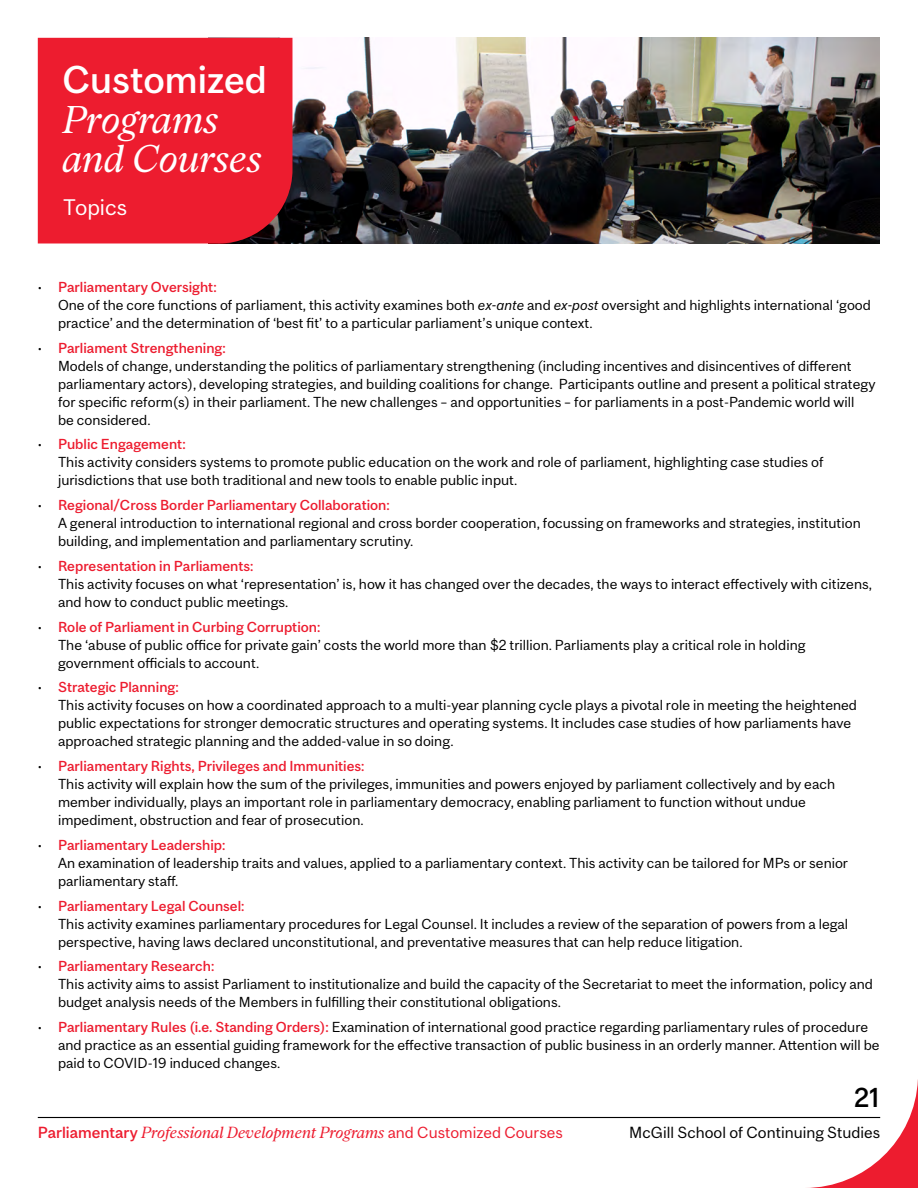
<style>
.page{position:relative;width:918px;height:1188px;background:#fff}
.page>*{position:absolute;margin:0;border:0;box-sizing:border-box;transform-origin:0 0}
.t1{font:italic 36px/39.6px "Mc Gill Serif";color:#fff}
.t2{font:500 36px "Mc Gill Sans";color:#fff}
.t3{font:500 25.5px "Mc Gill Sans";color:#000}
.t4{font:21px "Mc Gill Sans";color:#fff}
.t5{font:italic 15px "Mc Gill Serif";color:#ed1c2f}
.t6{font:15px "Mc Gill Sans";color:#000}
.t7{font:13.5px/18px "Mc Gill Sans";color:#000}
.s1{font-weight:500;color:#ed1c2f}
.s2{font-style:italic}
.s3{font-family:"Mc Gill Sans";font-weight:500;font-style:normal}
.s4{font-family:"Mc Gill Sans";font-style:normal}
</style>
<div class="page">
<hr style="left:38px;top:1117px;width:842px;height:1px;background:#000">
<svg style="left:804px;top:1079px;width:114px;height:109px"></svg>
<img style="left:292px;top:38px;width:588px;height:206px">
<div style="left:38px;top:38px;width:254px;height:206px;background:#ed1c2f"></div>
<h1 class="t2" style="left:62px;top:58px;width:206px">Customized</h1>
<h1 class="t1" style="left:62px;top:99px;width:201px">Programs and Courses</h1>
<h3 class="t4" style="left:63px;top:195px;width:66px">Topics</h3>
<p class="t7" style="left:58px;top:278px;width:814px;text-indent:-20px">• <span class="s1">Parliamentary Oversight:<br></span>One of the core functions of parliament, this activity examines both <span class="s2">ex-ante</span> and <span class="s2">ex-post</span> oversight and highlights international ‘good practice’ and the determination of ‘best fit’ to a particular parliament’s unique context.</p>
<p class="t7" style="left:58px;top:339px;width:819px;text-indent:-20px">• <span class="s1">Parliament Strengthening:<br></span>Models of change, understanding the politics of parliamentary strengthening (including incentives and disincentives of different parliamentary actors), developing strategies, and building coalitions for change. Participants outline and present a political strategy for specific reform(s) in their parliament. The new challenges – and opportunities – for parliaments in a post-Pandemic world will<br>be considered.</p>
<p class="t7" style="left:58px;top:435px;width:767px;text-indent:-20px">• <span class="s1">Public Engagement:<br></span>This activity considers systems to promote public education on the work and role of parliament, highlighting case studies of jurisdictions that use both traditional and new tools to enable public input.</p>
<p class="t7" style="left:58px;top:496px;width:804px;text-indent:-20px">• <span class="s1">Regional/Cross Border Parliamentary Collaboration:<br></span>A general introduction to international regional and cross border cooperation, focussing on frameworks and strategies, institution building, and implementation and parliamentary scrutiny.</p>
<p class="t7" style="left:58px;top:557px;width:816px;text-indent:-20px">• <span class="s1">Representation in Parliaments:<br></span>This activity focuses on what ‘representation’ is, how it has changed over the decades, the ways to interact effectively with citizens, and how to conduct public meetings.</p>
<p class="t7" style="left:58px;top:618px;width:749px;text-indent:-20px">• <span class="s1">Role of Parliament in Curbing Corruption:<br></span>The ‘abuse of public office for private gain’ costs the world more than $2 trillion. Parliaments play a critical role in holding government officials to account.</p>
<p class="t7" style="left:58px;top:678px;width:801px;text-indent:-20px">• <span class="s1">Strategic Planning:<br></span>This activity focuses on how a coordinated approach to a multi-year planning cycle plays a pivotal role in meeting the heightened public expectations for stronger democratic structures and operating systems. It includes case studies of how parliaments have approached strategic planning and the added-value in so doing.</p>
<p class="t7" style="left:58px;top:757px;width:779px;text-indent:-20px">• <span class="s1">Parliamentary Rights, Privileges and Immunities:<br></span>This activity will explain how the sum of the privileges, immunities and powers enjoyed by parliament collectively and by each member individually, plays an important role in parliamentary democracy, enabling parliament to function without undue impediment, obstruction and fear of prosecution.</p>
<p class="t7" style="left:58px;top:836px;width:792px;text-indent:-20px">• <span class="s1">Parliamentary Leadership:<br></span>An examination of leadership traits and values, applied to a parliamentary context. This activity can be tailored for MPs or senior parliamentary staff.</p>
<p class="t7" style="left:58px;top:896px;width:792px;text-indent:-20px">• <span class="s1">Parliamentary Legal Counsel:<br></span>This activity examines parliamentary procedures for Legal Counsel. It includes a review of the separation of powers from a legal perspective, having laws declared unconstitutional, and preventative measures that can help reduce litigation.</p>
<p class="t7" style="left:58px;top:957px;width:816px;text-indent:-20px">• <span class="s1">Parliamentary Research:<br></span>This activity aims to assist Parliament to institutionalize and build the capacity of the Secretariat to meet the information, policy and budget analysis needs of the Members in fulfilling their constitutional obligations.</p>
<p class="t7" style="left:58px;top:1018px;width:823px;text-indent:-20px">• <span class="s1">Parliamentary Rules (i.e. Standing Orders):</span> Examination of international good practice regarding parliamentary rules of procedure and practice as an essential guiding framework for the effective transaction of public business in an orderly manner. Attention will be paid to COVID-19 induced changes.</p>
<h2 class="t3" style="left:854px;top:1082px;width:28px">21</h2>
<p class="t5" style="left:38px;top:1123px;width:526px"><span class="s3">Parliamentary</span> Professional Development Programs <span class="s4">and Customized Courses</span></p>
<p class="t6" style="left:629px;top:1123px;width:252px">McGill School of Continuing Studies</p>
</div>
